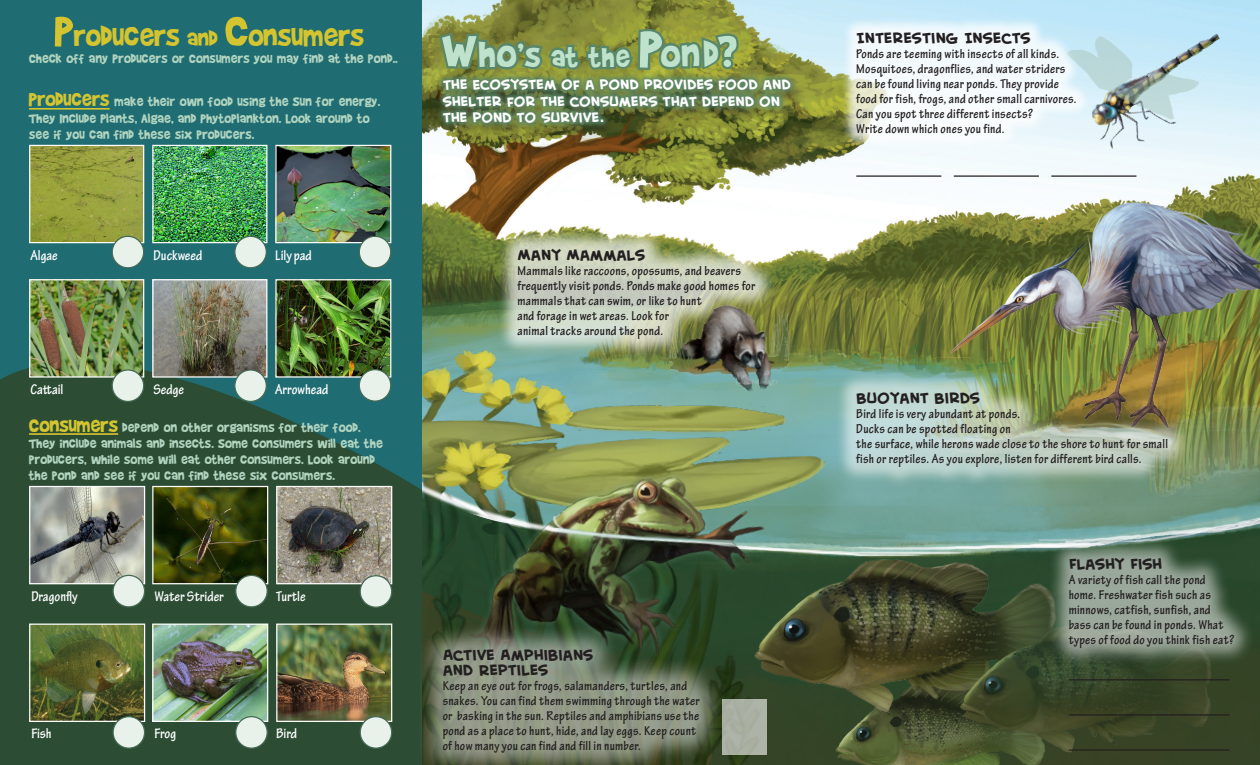
<style>
.page{position:relative;width:1260px;height:765px;background:#1f6c72}
.page>*{position:absolute;margin:0;border:0;box-sizing:border-box;transform-origin:0 0}
.t1{font:42.75px "Brady Bunch Remastered";color:#bfe2cd}
.t2{font:33px "Brady Bunch Remastered";color:#d4c530}
.t3{font:15px/16.2px "Brady Bunch Remastered";letter-spacing:.01em;color:#b1d4bf}
.t4{font:700 condensed 15px "Tekton Pro";color:#fff}
.t5{font:15px "Creative Block BB Bold";letter-spacing:-.01em;color:#231f20}
.t6{font:700 condensed 13.75px/15px "Tekton Pro";letter-spacing:.02em;color:#231f20}
.t7{font:13.75px/16.2px "Creative Block BB Bold";letter-spacing:-.01em;color:#fff}
.s1{font-size:51.12px}
.s2{font-size:25.5px}
.s3{font-size:22.5px;color:#d4c530}
.s4{font-size:55.25px}
.s5{font-size:37.38px}
.s6{font-size:32px}
.s7{font-size:62.38px}
.s8{font-size:51.62px}
</style>
<div class="page">
<svg style="left:0;top:297px;width:423px;height:468px;fill:#2c4d34"></svg>
<img style="left:423px;top:0;width:837px;height:765px">
<img style="left:31px;top:281px;width:111px;height:95px">
<div style="left:29px;top:279px;width:115px;height:99px;border:1px solid #fff"></div>
<img style="left:154px;top:281px;width:111px;height:95px">
<div style="left:152px;top:279px;width:115px;height:99px;border:1px solid #fff"></div>
<img style="left:277px;top:281px;width:112px;height:95px">
<div style="left:275px;top:279px;width:116px;height:99px;border:1px solid #fff"></div>
<img style="left:31px;top:147px;width:111px;height:94px">
<div style="left:29px;top:145px;width:115px;height:98px;border:1px solid #fff"></div>
<img style="left:154px;top:147px;width:111px;height:94px">
<div style="left:152px;top:145px;width:115px;height:98px;border:1px solid #fff"></div>
<img style="left:277px;top:147px;width:112px;height:94px">
<div style="left:275px;top:145px;width:116px;height:98px;border:1px solid #fff"></div>
<div style="left:112px;top:236px;width:32px;height:32px;background:#e8f2eb;border-radius:50%"></div>
<div style="left:112px;top:236px;width:32px;height:32px;border:1px solid #466a55;border-radius:50%"></div>
<div style="left:235px;top:236px;width:31px;height:32px;background:#e8f2eb;border-radius:50%"></div>
<div style="left:234px;top:236px;width:33px;height:32px;border:1px solid #466a55;border-radius:50%"></div>
<div style="left:359px;top:236px;width:32px;height:32px;background:#e8f2eb;border-radius:50%"></div>
<div style="left:359px;top:236px;width:32px;height:32px;border:1px solid #466a55;border-radius:50%"></div>
<div style="left:112px;top:370px;width:32px;height:31px;background:#e8f2eb;border-radius:50%"></div>
<div style="left:112px;top:369px;width:32px;height:33px;border:1px solid #466a55;border-radius:50%"></div>
<div style="left:235px;top:370px;width:31px;height:31px;background:#e8f2eb;border-radius:50%"></div>
<div style="left:234px;top:369px;width:33px;height:33px;border:1px solid #466a55;border-radius:50%"></div>
<div style="left:359px;top:370px;width:32px;height:31px;background:#e8f2eb;border-radius:50%"></div>
<div style="left:359px;top:369px;width:32px;height:33px;border:1px solid #466a55;border-radius:50%"></div>
<img style="left:31px;top:488px;width:112px;height:94px">
<div style="left:29px;top:486px;width:116px;height:98px;border:1px solid #fff"></div>
<img style="left:154px;top:488px;width:112px;height:94px">
<div style="left:152px;top:486px;width:116px;height:98px;border:1px solid #fff"></div>
<img style="left:278px;top:488px;width:112px;height:94px">
<div style="left:276px;top:486px;width:116px;height:98px;border:1px solid #fff"></div>
<img style="left:31px;top:626px;width:112px;height:94px">
<div style="left:29px;top:624px;width:116px;height:98px;border:1px solid #fff"></div>
<img style="left:154px;top:626px;width:112px;height:94px">
<div style="left:152px;top:624px;width:116px;height:98px;border:1px solid #fff"></div>
<img style="left:278px;top:626px;width:112px;height:94px">
<div style="left:276px;top:624px;width:116px;height:98px;border:1px solid #fff"></div>
<div style="left:113px;top:575px;width:32px;height:32px;background:#e8f2eb;border-radius:50%"></div>
<div style="left:112px;top:575px;width:33px;height:32px;border:1px solid #466a55;border-radius:50%"></div>
<div style="left:236px;top:575px;width:31px;height:32px;background:#e8f2eb;border-radius:50%"></div>
<div style="left:235px;top:575px;width:33px;height:32px;border:1px solid #466a55;border-radius:50%"></div>
<div style="left:360px;top:576px;width:32px;height:31px;background:#e8f2eb;border-radius:50%"></div>
<div style="left:360px;top:575px;width:32px;height:33px;border:1px solid #466a55;border-radius:50%"></div>
<div style="left:113px;top:717px;width:32px;height:31px;background:#e8f2eb;border-radius:50%"></div>
<div style="left:112px;top:716px;width:33px;height:33px;border:1px solid #466a55;border-radius:50%"></div>
<div style="left:236px;top:717px;width:31px;height:31px;background:#e8f2eb;border-radius:50%"></div>
<div style="left:235px;top:716px;width:33px;height:33px;border:1px solid #466a55;border-radius:50%"></div>
<div style="left:360px;top:717px;width:32px;height:31px;background:#e8f2eb;border-radius:50%"></div>
<div style="left:360px;top:716px;width:32px;height:33px;border:1px solid #466a55;border-radius:50%"></div>
<hr style="left:29px;top:433px;width:89px;height:2px;background:#d4c530">
<hr style="left:29px;top:108px;width:81px;height:2px;background:#d4c530">
<img style="left:423px;top:325px;width:413px;height:440px">
<img style="left:731px;top:554px;width:499px;height:211px">
<img style="left:454px;top:412px;width:328px;height:325px">
<img style="left:938px;top:176px;width:322px;height:290px">
<img style="left:1034px;top:0;width:225px;height:188px">
<img style="left:665px;top:275px;width:132px;height:127px">
<div style="left:835px;top:370px;width:354px;height:118px;background:#fff;opacity:.53"></div>
<div style="left:416px;top:622px;width:310px;height:143px;background:#fff;opacity:.49"></div>
<div style="left:1048px;top:536px;width:207px;height:132px;background:#fff;opacity:.53"></div>
<div style="left:841px;top:16px;width:251px;height:135px;background:#fff;opacity:.75"></div>
<div style="left:496px;top:227px;width:281px;height:133px;background:#fff;opacity:.7"></div>
<svg style="left:437px;top:27px;width:305px;height:203px"></svg>
<div style="left:445px;top:81px;width:360px;height:57px;background:#231f20;opacity:.51"></div>
<div style="left:436px;top:73px;width:361px;height:56px;background:#598769;opacity:.9"></div>
<hr style="left:1069px;top:679px;width:161px;height:1px;background:#231f20">
<hr style="left:1069px;top:714px;width:161px;height:2px;background:#231f20">
<hr style="left:1069px;top:749px;width:161px;height:2px;background:#231f20">
<div style="left:722px;top:699px;width:45px;height:56px;background:#a9b1a3"></div>
<hr style="left:856px;top:175px;width:85px;height:2px;background:#231f20">
<hr style="left:954px;top:175px;width:85px;height:2px;background:#231f20">
<hr style="left:1051px;top:175px;width:85px;height:2px;background:#231f20">
<p class="t2" style="left:55px;top:19px;width:310px"><span class="s1">P</span>roducers <span class="s2">and</span> <span class="s1">C</span>onsumers</p>
<p class="t3" style="left:29px;top:50px;width:370px">Check off any Producers or Consumers you may find at the pond..</p>
<p class="t3" style="left:29px;top:94px;width:352px"><span class="s3">Producers</span> make their own food using the Sun for energy.<br>They Include Plants, Algae, and Phytoplankton. Look around to see if you can find these six producers.</p>
<p class="t4" style="left:30px;top:246px;width:29px">Algae</p>
<p class="t4" style="left:154px;top:246px;width:50px">Duckweed</p>
<p class="t4" style="left:275px;top:246px;width:38px">Lily pad</p>
<p class="t4" style="left:30px;top:381px;width:35px">Cattail</p>
<p class="t4" style="left:154px;top:381px;width:32px">Sedge</p>
<p class="t4" style="left:275px;top:381px;width:55px">Arrowhead</p>
<p class="t3" style="left:29px;top:419px;width:355px"><span class="s3">Consumers</span> depend on other organisms for their food.<br>They include animals and insects. Some consumers will eat the producers, while some will eat other consumers. Look around the pond and see if you can find these six consumers.</p>
<p class="t4" style="left:31px;top:587px;width:48px">Dragonfly</p>
<p class="t4" style="left:154px;top:587px;width:71px">Water Strider</p>
<p class="t4" style="left:276px;top:587px;width:31px">Turtle</p>
<p class="t4" style="left:31px;top:725px;width:22px">Fish</p>
<p class="t4" style="left:154px;top:725px;width:23px">Frog</p>
<p class="t4" style="left:276px;top:725px;width:23px">Bird</p>
<p class="t1" style="left:443px;top:32px;width:296px"><span class="s4">W</span>ho<span class="s5">’s</span> <span class="s6">at the</span> <span class="s7">P</span>ond<span class="s8">?</span></p>
<p class="t7" style="left:443px;top:77px;width:350px">THE ECOSYSTEM OF A POND PROVIDES FOOD AND<br>SHELTER FOR THE CONSUMERS THAT DEPEND ON<br>THE POND TO SURVIVE.</p>
<p class="t5" style="left:518px;top:247px;width:129px">MANY MAMMALS</p>
<p class="t6" style="left:518px;top:263px;width:239px">Mammals like raccoons, opossums, and beavers frequently visit ponds. Ponds make good homes for mammals that can swim, or like to hunt<br>and forage in wet areas. Look for</p>
<p class="t6" style="left:518px;top:323px;width:147px">animal tracks around the pond.</p>
<p class="t5" style="left:443px;top:647px;width:152px">ACTIVE AMPHIBIANS</p>
<p class="t5" style="left:443px;top:662px;width:107px">AND REPTILES</p>
<p class="t6" style="left:443px;top:678px;width:259px">Keep an eye out for frogs, salamanders, turtles, and snakes. You can find them swimming through the water or basking in the sun. Reptiles and amphibians use the pond as a place to hunt, hide, and lay eggs. Keep count of how many you can find and fill in number.</p>
<p class="t5" style="left:856px;top:30px;width:176px">INTERESTING INSECTS</p>
<p class="t6" style="left:856px;top:46px;width:204px">Ponds are teeming with insects of all kinds.</p>
<p class="t6" style="left:856px;top:61px;width:211px">Mosquitoes, dragonflies, and water striders</p>
<p class="t6" style="left:856px;top:76px;width:204px">can be found living near ponds. They provide</p>
<p class="t6" style="left:856px;top:91px;width:222px">food for fish, frogs, and other small carnivores.</p>
<p class="t6" style="left:856px;top:106px;width:178px">Can you spot three different insects?</p>
<p class="t6" style="left:856px;top:121px;width:150px">Write down which ones you find.</p>
<p class="t5" style="left:856px;top:390px;width:125px">BUOYANT BIRDS</p>
<p class="t6" style="left:856px;top:406px;width:313px">Bird life is very abundant at ponds.<br>Ducks can be spotted floating on<br>the surface, while herons wade close to the shore to hunt for small fish or reptiles. As you explore, listen for different bird calls.</p>
<p class="t5" style="left:1069px;top:556px;width:95px">FLASHY FISH</p>
<p class="t6" style="left:1069px;top:572px;width:167px">A variety of fish call the pond home. Freshwater fish such as minnows, catfish, sunfish, and bass can be found in ponds. What types of food do you think fish eat?</p>
</div>
